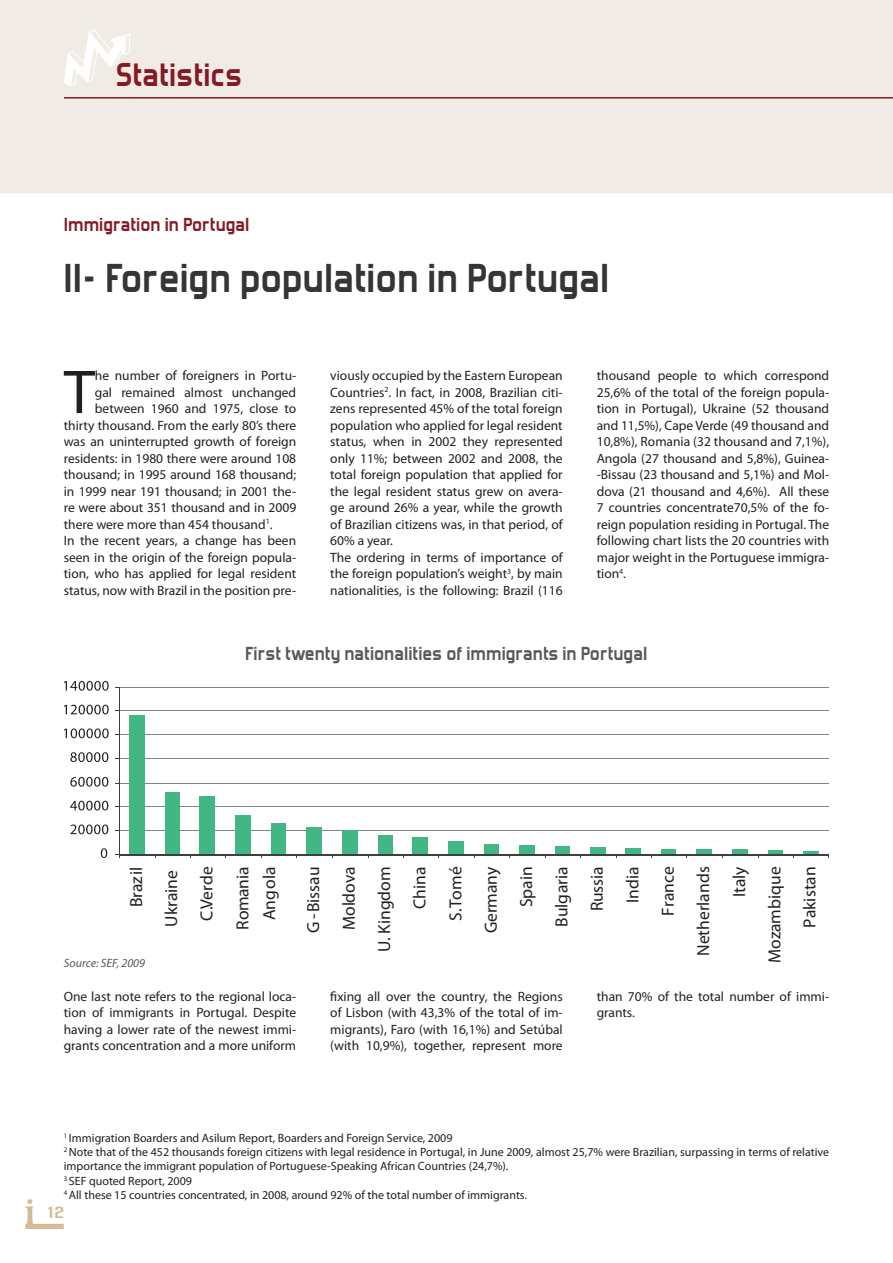
<style>
.page{position:relative;width:893px;height:1263px;background:#fff}
.page>*{position:absolute;margin:0;border:0;box-sizing:border-box;transform-origin:0 0}
.t1{font:62.4px "Myriad Pro";color:#231f20}
.t2{font:700 45px "Forgotten Futurist";color:#363536}
.t3{font:700 36px "Forgotten Futurist";color:#841b24}
.t4{font:700 21px "Forgotten Futurist";color:#57585a}
.t5{font:700 21px "Forgotten Futurist";color:#841b24}
.t6{font:17.55px/35.4px "Myriad Pro";color:#231f20;text-align:right}
.t7{font:700 15px "Enigmatic";color:#d6b997}
.t8{font:13.5px/16.5px "Myriad Pro";color:#231f20;text-align:justify}
.t9{font:12px/14.4px "Myriad Pro";color:#231f20}
.t10{font:italic 12px "Myriad Pro";color:#57585a}
</style>
<div class="page">
<svg style="left:25px;top:1199px;width:39px;height:30px"></svg>
<hr style="left:119px;top:830px;width:710px;height:1px;background:#808285">
<hr style="left:119px;top:807px;width:710px;height:1px;background:#808285">
<hr style="left:119px;top:783px;width:710px;height:1px;background:#808285">
<hr style="left:119px;top:758px;width:710px;height:1px;background:#808285">
<hr style="left:119px;top:734px;width:710px;height:1px;background:#808285">
<hr style="left:119px;top:711px;width:710px;height:1px;background:#808285">
<hr style="left:119px;top:687px;width:710px;height:1px;background:#808285">
<div style="left:129px;top:715px;width:15px;height:139px;background:#43b783"></div>
<div style="left:165px;top:792px;width:14px;height:62px;background:#43b783"></div>
<div style="left:200px;top:796px;width:15px;height:58px;background:#43b783"></div>
<div style="left:236px;top:815px;width:15px;height:39px;background:#43b783"></div>
<div style="left:272px;top:823px;width:14px;height:31px;background:#43b783"></div>
<div style="left:306px;top:827px;width:16px;height:27px;background:#43b783"></div>
<div style="left:342px;top:830px;width:15px;height:24px;background:#43b783"></div>
<div style="left:378px;top:835px;width:14px;height:19px;background:#43b783"></div>
<div style="left:413px;top:837px;width:15px;height:17px;background:#43b783"></div>
<div style="left:449px;top:841px;width:15px;height:13px;background:#43b783"></div>
<div style="left:485px;top:844px;width:14px;height:10px;background:#43b783"></div>
<div style="left:519px;top:845px;width:15px;height:9px;background:#43b783"></div>
<div style="left:555px;top:846px;width:14px;height:8px;background:#43b783"></div>
<div style="left:590px;top:847px;width:15px;height:7px;background:#43b783"></div>
<div style="left:626px;top:848px;width:15px;height:6px;background:#43b783"></div>
<div style="left:662px;top:848px;width:14px;height:6px;background:#43b783"></div>
<div style="left:696px;top:849px;width:16px;height:5px;background:#43b783"></div>
<div style="left:732px;top:849px;width:15px;height:5px;background:#43b783"></div>
<hr style="left:768px;top:850px;width:14px;height:4px;background:#43b783">
<hr style="left:803px;top:851px;width:15px;height:3px;background:#43b783">
<hr style="left:119px;top:687px;width:1px;height:167px;background:#3e3e3f">
<hr style="left:119px;top:854px;width:710px;height:1px;background:#3e3e3f">
<svg style="left:101px;top:848px;width:6px;height:10px"></svg>
<svg style="left:71px;top:824px;width:37px;height:10px"></svg>
<svg style="left:70px;top:801px;width:38px;height:9px"></svg>
<svg style="left:70px;top:777px;width:38px;height:10px"></svg>
<svg style="left:70px;top:752px;width:38px;height:10px"></svg>
<svg style="left:64px;top:728px;width:45px;height:10px"></svg>
<svg style="left:64px;top:705px;width:45px;height:9px"></svg>
<svg style="left:64px;top:681px;width:45px;height:10px"></svg>
<div style="left:0;top:0;width:893px;height:193px;background:#f0ece5"></div>
<svg style="left:64px;top:29px;width:66px;height:57px"></svg>
<hr style="left:64px;top:97px;width:829px;height:2px;background:#841b24">
<h3 class="t3" style="left:116px;top:57px;width:128px">Statistics</h3>
<h3 class="t5" style="left:64px;top:214px;width:187px">Immigration in Portugal</h3>
<h2 class="t2" style="left:63px;top:255px;width:547px">II- Foreign population in Portugal</h2>
<h1 class="t1" style="left:64px;top:354px;width:33px">T</h1>
<p class="t8" style="left:95px;top:367px;width:203px">he number of foreigners in Portu-</p>
<p class="t8" style="left:95px;top:384px;width:203px">gal remained almost unchanged</p>
<p class="t8" style="left:95px;top:400px;width:203px">between 1960 and 1975, close to</p>
<p class="t8" style="left:64px;top:417px;width:234px">thirty thousand. From the early 80’s there</p>
<p class="t8" style="left:64px;top:433px;width:234px">was an uninterrupted growth of foreign</p>
<p class="t8" style="left:64px;top:450px;width:234px">residents: in 1980 there were around 108</p>
<p class="t8" style="left:64px;top:466px;width:234px">thousand; in 1995 around 168 thousand;</p>
<p class="t8" style="left:64px;top:483px;width:234px">in 1999 near 191 thousand; in 2001 the-</p>
<p class="t8" style="left:64px;top:499px;width:234px">re were about 351 thousand and in 2009</p>
<p class="t8" style="left:64px;top:516px;width:210px">there were more than 454 thousand<sup>1</sup>.</p>
<p class="t8" style="left:64px;top:532px;width:234px">In the recent years, a change has been</p>
<p class="t8" style="left:64px;top:549px;width:234px">seen in the origin of the foreign popula-</p>
<p class="t8" style="left:64px;top:565px;width:234px">tion, who has applied for legal resident</p>
<p class="t8" style="left:64px;top:582px;width:234px">status, now with Brazil in the position pre-</p>
<p class="t8" style="left:330px;top:367px;width:234px;text-align:left">viously occupied by the Eastern European Countries<sup>2</sup>. In fact, in 2008, Brazilian citi&shy;zens represented 45% of the total foreign population who applied for legal resident status, when in 2002 they represented only 11%; between 2002 and 2008, the total foreign population that applied for the legal resident status grew on avera&shy;ge around 26% a year, while the growth of Brazilian citizens was, in that period, of 60% a year.<br>The ordering in terms of importance of the foreign population’s weight<sup>3</sup>, by main nationalities, is the following: Brazil (116</p>
<p class="t8" style="left:597px;top:367px;width:234px">thousand people to which correspond 25,6% of the total of the foreign popula&shy;tion in Portugal), Ukraine (52 thousand and 11,5%), Cape Verde (49 thousand and 10,8%), Romania (32 thousand and 7,1%), Angola (27 thousand and 5,8%), Guinea--Bissau (23 thousand and 5,1%) and Mol&shy;dova (21 thousand and 4,6%). All these 7 countries concentrate70,5% of the fo&shy;reign population residing in Portugal. The following chart lists the 20 countries with major weight in the Portuguese immigra&shy;tion<sup>4</sup>.</p>
<h3 class="t4" style="left:245px;top:642px;width:404px">First twenty nationalities of immigrants in Portugal</h3>
<p class="t6" style="left:118px;top:929px;width:65px;rotate:-90deg">Brazil<br>Ukraine<br>C.Verde<br>Romania</p>
<p class="t6" style="left:251px;top:920px;width:55px;rotate:-90deg">Angola</p>
<p class="t6" style="left:295px;top:963px;width:98px;rotate:-90deg">G -Bissau<br>Moldova<br>U. Kingdom<br>China<br>S.Tomé<br>Germany<br>Spain<br>Bulgaria<br>Russia<br>India<br>France<br>Netherlands<br>Italy<br>Mozambique<br>Pakistan</p>
<p class="t10" style="left:64px;top:955px;width:83px">Source: SEF, 2009</p>
<p class="t8" style="left:64px;top:988px;width:234px">One last note refers to the regional loca&shy;tion of immigrants in Portugal. Despite having a lower rate of the newest immi&shy;grants concentration and a more uniform</p>
<p class="t8" style="left:330px;top:988px;width:234px">fixing all over the country, the Regions of Lisbon (with 43,3% of the total of im&shy;migrants), Faro (with 16,1%) and Setúbal (with 10,9%), together, represent more</p>
<p class="t8" style="left:597px;top:988px;width:234px">than 70% of the total number of immi&shy;grants.</p>
<p class="t9" style="left:64px;top:1130px;width:767px"><sup>1</sup> Immigration Boarders and Asilum Report, Boarders and Foreign Service, 2009<br><sup>2</sup> Note that of the 452 thousands foreign citizens with legal residence in Portugal, in June 2009, almost 25,7% were Brazilian, surpassing in terms of relative importance the immigrant population of Portuguese-Speaking African Countries (24,7%).<br><sup>3</sup> SEF quoted Report, 2009<br><sup>4</sup> All these 15 countries concentrated, in 2008, around 92% of the total number of immigrants.</p>
<p class="t7" style="left:46px;top:1204px;width:19px">12</p>
</div>
